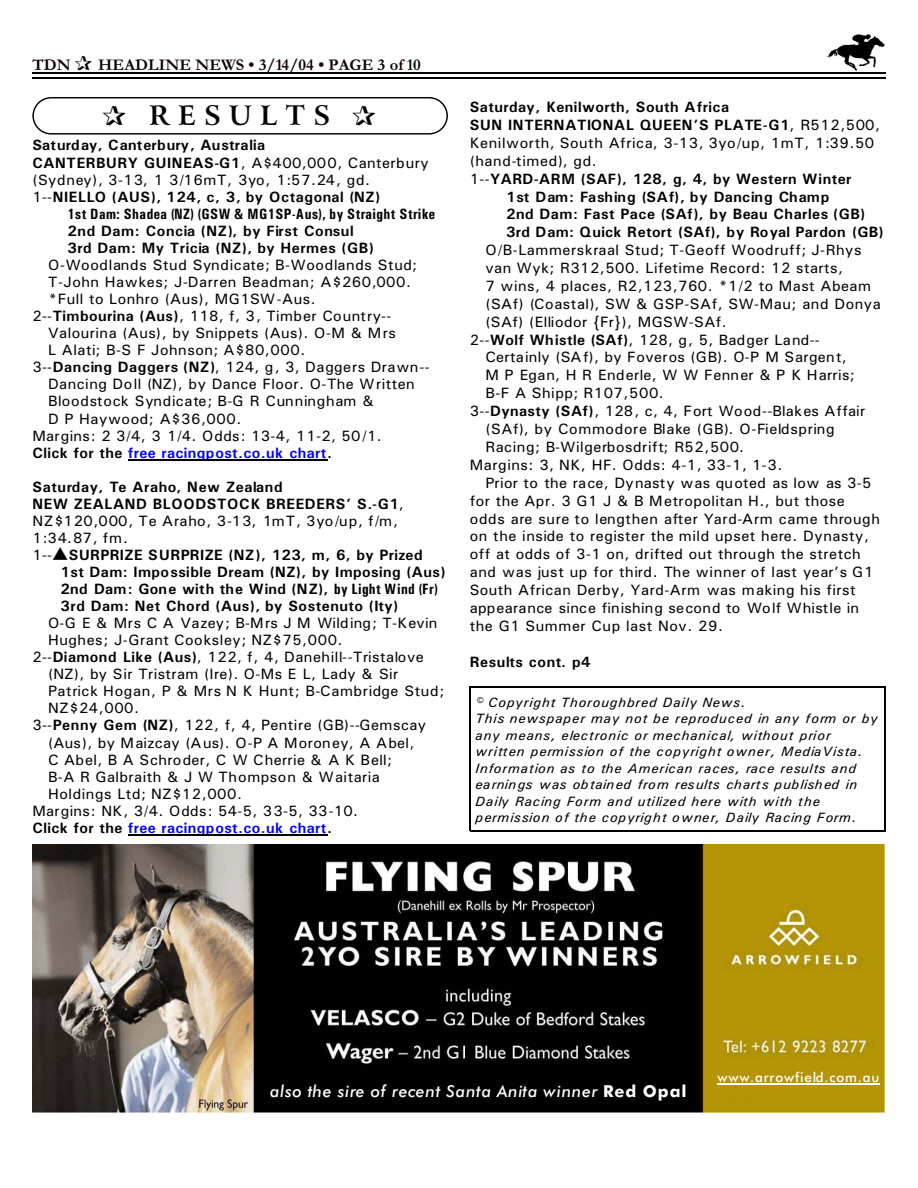
<style>
.page{position:relative;width:918px;height:1188px;background:#fff}
.page>*{position:absolute;margin:0;border:0;box-sizing:border-box;transform-origin:0 0}
.t1{font:700 27px "Arrus BT";letter-spacing:.295em;color:#000}
.t2{font:italic 16.5px "Futura Md BT";letter-spacing:.045em;color:#fff}
.t3{font:700 16.5px "Garamond";letter-spacing:.005em;color:#0f0000}
.t4{font:15px "Univers";letter-spacing:.035em;color:#000}
.t5{font:700 15px/17.1px "Univers";letter-spacing:.035em;color:#000}
.t6{font:15px "Univers";letter-spacing:.01em;color:#000}
.t7{font:700 15px "Univers";letter-spacing:.025em;color:#00f}
.t8{font:700 15px "Univers Condensed";letter-spacing:.03em;color:#000}
.t9{font:15px "Univers";letter-spacing:.06em;color:#000}
.t10{font:15px "Univers";letter-spacing:.055em;color:#000}
.t11{font:700 15px "Univers";letter-spacing:.06em;color:#000}
.t12{font:italic 13.5px/16.5px "Univers";letter-spacing:.065em;color:#000}
.t13{font:13.5px "Futura Md BT";letter-spacing:.06em;color:#fff}
.s1{color:#001400}
.s2{font-weight:400}
.s3{font-weight:700}
.s4{color:#000}
.s5{font-family:"Univers Condensed"}
.s6{font-weight:700;font-style:normal}
</style>
<div class="page">
<img style="left:826px;top:34px;width:59px;height:36px">
<hr style="left:32px;top:72px;width:853px;height:1px;background:#000">
<hr style="left:32px;top:77px;width:853px;height:2px;background:#000">
<img style="left:32px;top:844px;width:852px;height:269px">
<hr style="left:717px;top:1083px;width:163px;height:1px;background:#fff">
<div style="left:32px;top:97px;width:416px;height:38px;border:1px solid #000;border-radius:18px"></div>
<hr style="left:470px;top:687px;width:1px;height:144px;background:#000">
<hr style="left:884px;top:687px;width:1px;height:144px;background:#000">
<hr style="left:470px;top:687px;width:415px;height:1px;background:#000">
<hr style="left:470px;top:830px;width:415px;height:1px;background:#000">
<hr style="left:128px;top:459px;width:199px;height:1px;background:#000">
<hr style="left:128px;top:834px;width:199px;height:2px;background:#000">
<p class="t3" style="left:32px;top:59px;width:40px">TDN</p>
<p class="t3" style="left:98px;top:59px;width:324px">HEADLINE NEWS • 3/14/04 • PAGE 3 of <span class="s1">10</span></p>
<h1 class="t1" style="left:149px;top:105px;width:183px">RESULTS</h1>
<p class="t5" style="left:32px;top:138px;width:398px">Saturday, Canterbury, Australia<br>CANTERBURY GUINEAS-G1<span class="s2">, A$400,000, Canterbury (Sydney), 3-13, 1 3/16mT, 3yo, 1:57.24, gd.<br>1--</span>NIELLO (AUS), 124, c, 3, by Octagonal (NZ)</p>
<p class="t8" style="left:68px;top:208px;width:369px">1st Dam: Shadea (NZ) (GSW &amp; MG1SP-Aus), by Straight Strike</p>
<p class="t5" style="left:68px;top:223px;width:308px">2nd Dam: Concia (NZ), by First Consul<br>3rd Dam: My Tricia (NZ), by Hermes (GB)</p>
<p class="t4" style="left:48px;top:259px;width:370px">O-Woodlands Stud Syndicate; B-Woodlands Stud;</p>
<p class="t4" style="left:48px;top:276px;width:365px">T-John Hawkes; J-Darren Beadman; A$260,000.</p>
<p class="t4" style="left:48px;top:294px;width:269px">*Full to Lonhro (Aus), MG1SW-Aus.</p>
<p class="t4" style="left:32px;top:311px;width:361px">2--<span class="s3">Timbourina (Aus)</span>, 118, f, 3, Timber Country--</p>
<p class="t4" style="left:48px;top:328px;width:349px">Valourina (Aus), by Snippets (Aus). O-M &amp; Mrs</p>
<p class="t4" style="left:48px;top:345px;width:259px">L Alati; B-S F Johnson; A$80,000.</p>
<p class="t4" style="left:32px;top:362px;width:399px">3--<span class="s3">Dancing Daggers (NZ)</span>, 124, g, 3, Daggers Drawn--</p>
<p class="t4" style="left:48px;top:379px;width:368px">Dancing Doll (NZ), by Dance Floor. O-The Written</p>
<p class="t10" style="left:48px;top:396px;width:327px">Bloodstock Syndicate; B-G R Cunningham &amp;</p>
<p class="t4" style="left:48px;top:413px;width:195px">D P Haywood; A$36,000.</p>
<p class="t4" style="left:32px;top:430px;width:351px">Margins: 2 3/4, 3 1/4. Odds: 13-4, 11-2, 50/1.</p>
<p class="t7" style="left:32px;top:447px;width:301px"><span class="s4">Click for the</span> free racingpost.co.uk chart<span class="s4">.</span></p>
<p class="t5" style="left:32px;top:479px;width:252px">Saturday, Te Araho, New Zealand</p>
<p class="t5" style="left:32px;top:496px;width:373px">NEW ZEALAND BLOODSTOCK BREEDERS’ S.-G1<span class="s2">,</span></p>
<p class="t9" style="left:32px;top:515px;width:367px">NZ$120,000, Te Araho, 3-13, 1mT, 3yo/up, f/m,</p>
<p class="t4" style="left:32px;top:533px;width:97px">1:34.87, fm.</p>
<p class="t5" style="left:32px;top:548px;width:392px"><span class="s2">1--</span>▲SURPRIZE SURPRIZE (NZ), 123, m, 6, by Prized</p>
<p class="t5" style="left:61px;top:565px;width:386px">1st Dam: Impossible Dream (NZ), by Imposing (Aus)</p>
<p class="t5" style="left:61px;top:581px;width:379px">2nd Dam: Gone with the Wind (NZ), <span class="s5">by Light Wind (Fr)</span></p>
<p class="t5" style="left:61px;top:598px;width:339px">3rd Dam: Net Chord (Aus), by Sostenuto (Ity)</p>
<p class="t6" style="left:48px;top:618px;width:391px">O-G E &amp; Mrs C A Vazey; B-Mrs J M Wilding; T-Kevin</p>
<p class="t4" style="left:48px;top:635px;width:296px">Hughes; J-Grant Cooksley; NZ$75,000.</p>
<p class="t4" style="left:32px;top:652px;width:393px">2--<span class="s3">Diamond Like (Aus)</span>, 122, f, 4, Danehill--Tristalove</p>
<p class="t4" style="left:48px;top:669px;width:352px">(NZ), by Sir Tristram (Ire). O-Ms E L, Lady &amp; Sir</p>
<p class="t4" style="left:48px;top:686px;width:398px">Patrick Hogan, P &amp; Mrs N K Hunt; B-Cambridge Stud;</p>
<p class="t4" style="left:48px;top:703px;width:93px">NZ$24,000.</p>
<p class="t4" style="left:32px;top:720px;width:395px">3--<span class="s3">Penny Gem (NZ)</span>, 122, f, 4, Pentire (GB)--Gemscay</p>
<p class="t4" style="left:48px;top:737px;width:368px">(Aus), by Maizcay (Aus). O-P A Moroney, A Abel,</p>
<p class="t4" style="left:48px;top:754px;width:346px">C Abel, B A Schroder, C W Cherrie &amp; A K Bell;</p>
<p class="t4" style="left:48px;top:771px;width:333px">B-A R Galbraith &amp; J W Thompson &amp; Waitaria</p>
<p class="t4" style="left:48px;top:789px;width:196px">Holdings Ltd; NZ$12,000.</p>
<p class="t4" style="left:32px;top:806px;width:327px">Margins: NK, 3/4. Odds: 54-5, 33-5, 33-10.</p>
<p class="t7" style="left:32px;top:823px;width:301px"><span class="s4">Click for the</span> free racingpost.co.uk chart<span class="s4">.</span></p>
<p class="t5" style="left:470px;top:100px;width:261px">Saturday, Kenilworth, South Africa</p>
<p class="t5" style="left:470px;top:118px;width:412px">SUN INTERNATIONAL QUEEN’S PLATE-G1<span class="s2">, R512,500,</span></p>
<p class="t4" style="left:470px;top:138px;width:406px">Kenilworth, South Africa, 3-13, 3yo/up, 1mT, 1:39.50</p>
<p class="t4" style="left:470px;top:156px;width:129px">(hand-timed), gd.</p>
<p class="t5" style="left:470px;top:171px;width:383px"><span class="s2">1--</span>YARD-ARM (SAF), 128, g, 4, by Western Winter</p>
<p class="t11" style="left:506px;top:191px;width:325px">1st Dam: Fashing (SAf), by Dancing Champ</p>
<p class="t5" style="left:506px;top:207px;width:361px">2nd Dam: Fast Pace (SAf), by Beau Charles (GB)</p>
<p class="t5" style="left:506px;top:225px;width:379px">3rd Dam: Quick Retort (SAf), by Royal Pardon (GB)</p>
<p class="t4" style="left:485px;top:245px;width:377px">O/B-Lammerskraal Stud; T-Geoff Woodruff; J-Rhys</p>
<p class="t4" style="left:485px;top:263px;width:359px">van Wyk; R312,500. Lifetime Record: 12 starts,</p>
<p class="t4" style="left:485px;top:280px;width:387px">7 wins, 4 places, R2,123,760. *1/2 to Mast Abeam</p>
<p class="t4" style="left:485px;top:298px;width:397px">(SAf) (Coastal), SW &amp; GSP-SAf, SW-Mau; and Donya</p>
<p class="t4" style="left:485px;top:316px;width:243px">(SAf) (Elliodor {Fr}), MGSW-SAf.</p>
<p class="t4" style="left:470px;top:334px;width:352px">2--<span class="s3">Wolf Whistle (SAf)</span>, 128, g, 5, Badger Land--</p>
<p class="t4" style="left:485px;top:352px;width:363px">Certainly (SAf), by Foveros (GB). O-P M Sargent,</p>
<p class="t4" style="left:485px;top:370px;width:371px">M P Egan, H R Enderle, W W Fenner &amp; P K Harris;</p>
<p class="t4" style="left:485px;top:388px;width:180px">B-F A Shipp; R107,500.</p>
<p class="t6" style="left:470px;top:406px;width:397px">3--<span class="s3">Dynasty (SAf)</span>, 128, c, 4, Fort Wood--Blakes Affair</p>
<p class="t4" style="left:485px;top:424px;width:351px">(SAf), by Commodore Blake (GB). O-Fieldspring</p>
<p class="t4" style="left:485px;top:442px;width:260px">Racing; B-Wilgerbosdrift; R52,500.</p>
<p class="t4" style="left:470px;top:459px;width:314px">Margins: 3, NK, HF. Odds: 4-1, 33-1, 1-3.</p>
<p class="t4" style="left:485px;top:477px;width:388px">Prior to the race, Dynasty was quoted as low as 3-5</p>
<p class="t4" style="left:470px;top:495px;width:377px">for the Apr. 3 G1 J &amp; B Metropolitan H., but those</p>
<p class="t4" style="left:470px;top:513px;width:412px">odds are sure to lengthen after Yard-Arm came through</p>
<p class="t4" style="left:470px;top:531px;width:401px">on the inside to register the mild upset here. Dynasty,</p>
<p class="t4" style="left:470px;top:549px;width:392px">off at odds of 3-1 on, drifted out through the stretch</p>
<p class="t4" style="left:470px;top:567px;width:405px">and was just up for third. The winner of last year’s G1</p>
<p class="t4" style="left:470px;top:585px;width:387px">South African Derby, Yard-Arm was making his first</p>
<p class="t6" style="left:470px;top:603px;width:391px">appearance since finishing second to Wolf Whistle in</p>
<p class="t4" style="left:470px;top:621px;width:255px">the G1 Summer Cup last Nov. 29.</p>
<p class="t5" style="left:470px;top:654px;width:122px">Results cont. p4</p>
<p class="t12" style="left:476px;top:695px;width:404px">© Copyright Thoroughbred Daily News.<br>This newspaper may not be reproduced in any form or by any means, electronic or mechanical, without prior written permission of the copyright owner, MediaVista.<br>Information as to the American races, race results and earnings was obtained from results charts published in Daily Racing Form and utilized here with with the permission of the copyright owner, Daily Racing Form.</p>
<p class="t13" style="left:717px;top:1072px;width:163px">www.arrowfield.com.au</p>
<p class="t2" style="left:270px;top:1085px;width:418px">also the sire of recent Santa Anita winner <span class="s6">Red Opal</span></p>
</div>
